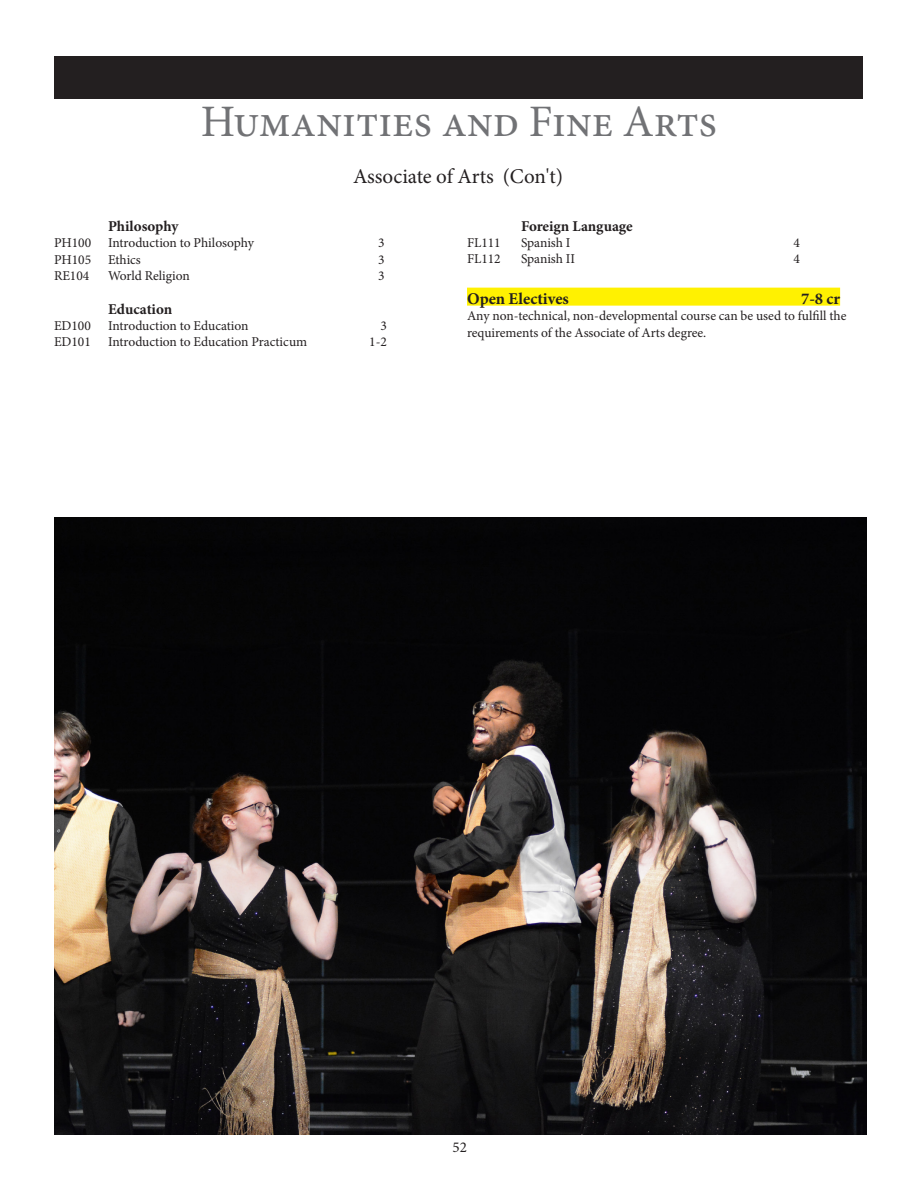
<style>
.page{position:relative;width:918px;height:1188px;background:#fff}
.page>*{position:absolute;margin:0;border:0;box-sizing:border-box;transform-origin:0 0}
.t1{font:45px "Minion Pro";color:#717275}
.t2{font:21px "Minion Pro";letter-spacing:-.005em;color:#231f20}
.t3{font:700 16.5px "Minion Pro";color:#231f20}
.t4{font:700 15px "Minion Pro";color:#231f20}
.t5{font:15px "Minion Pro";color:#231f20}
.t6{font:13.5px/16.2px "Minion Pro";color:#231f20}
</style>
<div class="page">
<div style="left:55px;top:56px;width:808px;height:43px;background:#231f20"></div>
<div style="left:467px;top:288px;width:373px;height:18px;background:#fff101"></div>
<img style="left:54px;top:517px;width:812px;height:618px">
<h1 class="t1" style="left:201px;top:92px;width:518px">Humanities and Fine Arts</h1>
<h2 class="t2" style="left:353px;top:162px;width:211px">Associate of Arts (Con't)</h2>
<p class="t4" style="left:108px;top:216px;width:72px">Philosophy</p>
<p class="t6" style="left:54px;top:235px;width:201px">PH100 Introduction to Philosophy</p>
<p class="t6" style="left:378px;top:235px;width:8px">3</p>
<p class="t6" style="left:54px;top:251px;width:88px">PH105 Ethics</p>
<p class="t6" style="left:378px;top:251px;width:8px">3</p>
<p class="t6" style="left:54px;top:267px;width:37px">RE104</p>
<p class="t6" style="left:108px;top:267px;width:83px">World Religion</p>
<p class="t6" style="left:378px;top:267px;width:8px">3</p>
<p class="t4" style="left:108px;top:299px;width:66px">Education</p>
<p class="t6" style="left:54px;top:317px;width:38px">ED100</p>
<p class="t6" style="left:108px;top:317px;width:142px">Introduction to Education</p>
<p class="t6" style="left:381px;top:317px;width:8px">3</p>
<p class="t6" style="left:54px;top:333px;width:38px">ED101</p>
<p class="t6" style="left:108px;top:333px;width:201px">Introduction to Education Practicum</p>
<p class="t6" style="left:369px;top:333px;width:19px">1-2</p>
<p class="t4" style="left:521px;top:216px;width:113px">Foreign Language</p>
<p class="t6" style="left:467px;top:235px;width:35px">FL111</p>
<p class="t6" style="left:521px;top:235px;width:51px">Spanish I</p>
<p class="t6" style="left:794px;top:235px;width:8px">4</p>
<p class="t6" style="left:467px;top:250px;width:35px">FL112</p>
<p class="t6" style="left:521px;top:250px;width:56px">Spanish II</p>
<p class="t6" style="left:794px;top:250px;width:8px">4</p>
<p class="t3" style="left:467px;top:287px;width:103px">Open Electives</p>
<p class="t3" style="left:801px;top:287px;width:41px">7-8 cr</p>
<p class="t6" style="left:467px;top:308px;width:381px">Any non-technical, non-developmental course can be used to fulfill the requirements of the Associate of Arts degree.</p>
<p class="t5" style="left:453px;top:1138px;width:16px">52</p>
</div>
